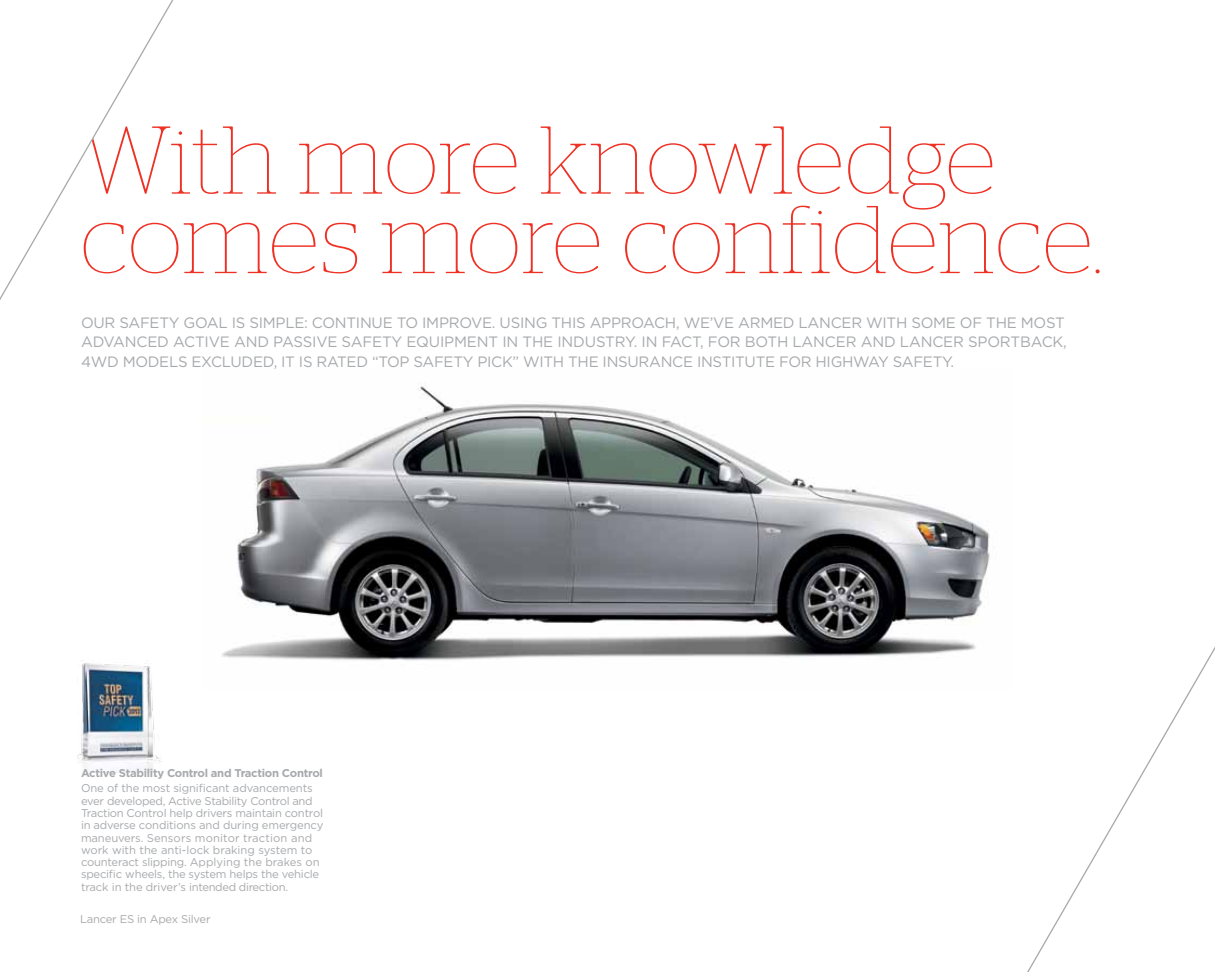
<style>
.page{position:relative;width:1215px;height:972px;background:#fff}
.page>*{position:absolute;margin:0;border:0;box-sizing:border-box;transform-origin:0 0}
.t1{font:100 96px/79.5px "Stag";letter-spacing:.01em;color:#ee3124}
.t2{font:15px/19.5px "Gotham";letter-spacing:-.02em;color:#a7a9ac}
.t3{font:11.25px/12.3px "Gotham";letter-spacing:-.02em;color:#a7a9ac}
.t4{font:700 11.25px "Gotham";letter-spacing:-.025em;color:#a7a9ac}
</style>
<div class="page">
<img style="left:222px;top:386px;width:768px;height:275px">
<img style="left:77px;top:661px;width:85px;height:112px">
<svg style="left:0;top:0;width:174px;height:300px"></svg>
<h1 class="t1" style="left:81px;top:119px;width:1023px">With more knowledge comes more confidence.</h1>
<p class="t2" style="left:81px;top:312px;width:987px">OUR SAFETY GOAL IS SIMPLE: CONTINUE TO IMPROVE. USING THIS APPROACH, WE’VE ARMED LANCER WITH SOME OF THE MOST<br>ADVANCED ACTIVE AND PASSIVE SAFETY EQUIPMENT IN THE INDUSTRY. IN FACT, FOR BOTH LANCER AND LANCER SPORTBACK,<br>4WD MODELS EXCLUDED, IT IS RATED “TOP SAFETY PICK” WITH THE INSURANCE INSTITUTE FOR HIGHWAY SAFETY.</p>
<p class="t4" style="left:81px;top:766px;width:243px">Active Stability Control and Traction Control</p>
<p class="t3" style="left:81px;top:782px;width:244px">One of the most significant advancements ever developed, Active Stability Control and Traction Control help drivers maintain control in adverse conditions and during emergency maneuvers. Sensors monitor traction and work with the anti-lock braking system to counteract slipping. Applying the brakes on specific wheels, the system helps the vehicle track in the driver’s intended direction.</p>
<p class="t3" style="left:80px;top:913px;width:132px">Lancer ES in Apex Silver</p>
</div>
